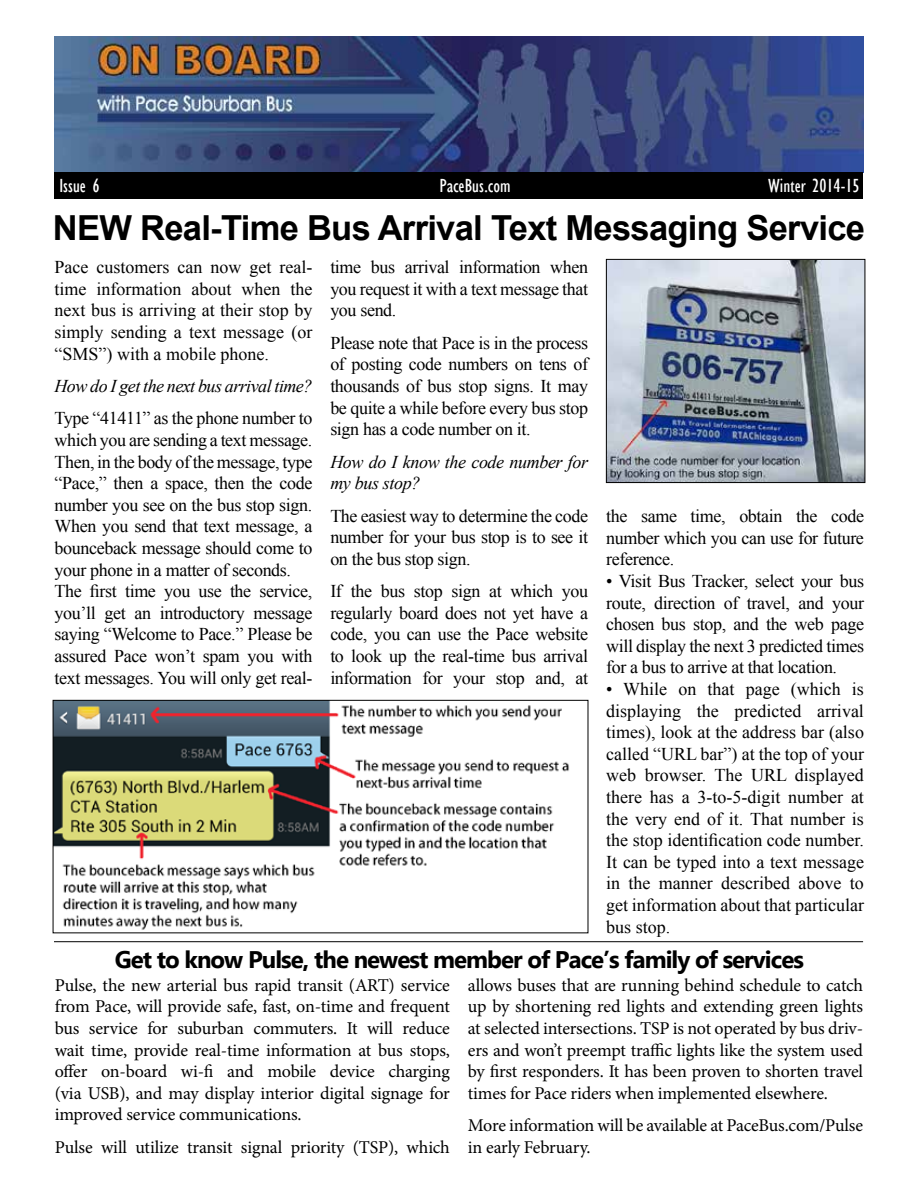
<style>
.page{position:relative;width:918px;height:1188px;background:#fff}
.page>*{position:absolute;margin:0;border:0;box-sizing:border-box;transform-origin:0 0}
.t1{font:700 34.5px "Arial";letter-spacing:-.02em;color:#000}
.t2{font:700 24px "Gadugi";letter-spacing:-.04em;color:#000}
.t3{font:condensed 19.5px "Gill Sans";color:#fff}
.t4{font:18px/21.6px "Times New Roman";letter-spacing:-.02em;color:#000;text-align:justify}
.t5{font:18px/21.6px "Minion Pro";letter-spacing:-.01em;color:#000;text-align:justify}
.t6{font:italic 18px/21.6px "Times New Roman";letter-spacing:-.02em;color:#000}
</style>
<div class="page">
<img style="left:54px;top:36px;width:809px;height:137px">
<hr style="left:54px;top:941px;width:809px;height:1px;background:#000">
<div style="left:55px;top:172px;width:808px;height:28px;background:#000"></div>
<img style="left:55px;top:702px;width:514px;height:228px">
<div style="left:53px;top:700px;width:535px;height:233px;border:1px solid #000"></div>
<img style="left:608px;top:261px;width:255px;height:220px">
<div style="left:606px;top:259px;width:259px;height:224px;border:1px solid #000"></div>
<p class="t3" style="left:59px;top:174px;width:42px">Issue 6</p>
<p class="t3" style="left:440px;top:174px;width:72px">PaceBus.com</p>
<p class="t3" style="left:768px;top:174px;width:93px">Winter 2014-15</p>
<h1 class="t1" style="left:53px;top:205px;width:814px">NEW Real-Time Bus Arrival Text Messaging Service</h1>
<p class="t4" style="left:55px;top:256px;width:259px">Pace customers can now get real&shy;time information about when the next bus is arriving at their stop by simply sending a text message (or “SMS”) with a mobile phone.</p>
<p class="t6" style="left:55px;top:375px;width:259px">How do I get the next bus arrival time?</p>
<p class="t4" style="left:55px;top:407px;width:259px;text-align:left">Type “41411” as the phone number to which you are sending a text message.<br>Then, in the body of the message, type “Pace,” then a space, then the code number you see on the bus stop sign.<br>When you send that text message, a bounceback message should come to your phone in a matter of seconds.<br>The first time you use the service, you’ll get an introductory message saying “Welcome to Pace.” Please be assured Pace won’t spam you with text messages. You will only get real-</p>
<p class="t4" style="left:330px;top:256px;width:259px">time bus arrival information when you request it with a text message that you send.</p>
<p class="t4" style="left:330px;top:332px;width:259px">Please note that Pace is in the process of posting code numbers on tens of thousands of bus stop signs. It may be quite a while before every bus stop sign has a code number on it.</p>
<p class="t6" style="left:330px;top:450px;width:259px">How do I know the code number for my bus stop?</p>
<p class="t4" style="left:330px;top:504px;width:259px">The easiest way to determine the code number for your bus stop is to see it on the bus stop sign.</p>
<p class="t4" style="left:330px;top:580px;width:259px">If the bus stop sign at which you regularly board does not yet have a code, you can use the Pace website to look up the real-time bus arrival information for your stop and, at</p>
<p class="t4" style="left:606px;top:505px;width:259px">the same time, obtain the code number which you can use for future reference.</p>
<p class="t4" style="left:606px;top:570px;width:259px">• Visit Bus Tracker, select your bus route, direction of travel, and your chosen bus stop, and the web page will display the next 3 predicted times for a bus to arrive at that location.</p>
<p class="t4" style="left:606px;top:678px;width:259px">• While on that page (which is displaying the predicted arrival times), look at the address bar (also called “URL bar”) at the top of your web browser. The URL displayed there has a 3-to-5-digit number at the very end of it. That number is the stop identification code number.<br>It can be typed into a text message in the manner described above to get information about that particular bus stop.</p>
<h2 class="t2" style="left:115px;top:945px;width:691px">Get to know Pulse, the newest member of Pace’s family of services</h2>
<p class="t5" style="left:55px;top:974px;width:397px">Pulse, the new arterial bus rapid transit (ART) service from Pace, will provide safe, fast, on-time and frequent bus service for suburban commuters. It will reduce wait time, provide real-time information at bus stops, offer on-board wi-fi and mobile device charging (via USB), and may display interior digital signage for improved service communications.</p>
<p class="t5" style="left:55px;top:1136px;width:397px">Pulse will utilize transit signal priority (TSP), which</p>
<p class="t5" style="left:468px;top:974px;width:397px">allows buses that are running behind schedule to catch up by shortening red lights and extending green lights at selected intersections. TSP is not operated by bus driv&shy;ers and won’t preempt traffic lights like the system used by first responders. It has been proven to shorten travel times for Pace riders when implemented elsewhere.</p>
<p class="t5" style="left:468px;top:1115px;width:397px">More information will be available at PaceBus.com/Pulse in early February.</p>
</div>
